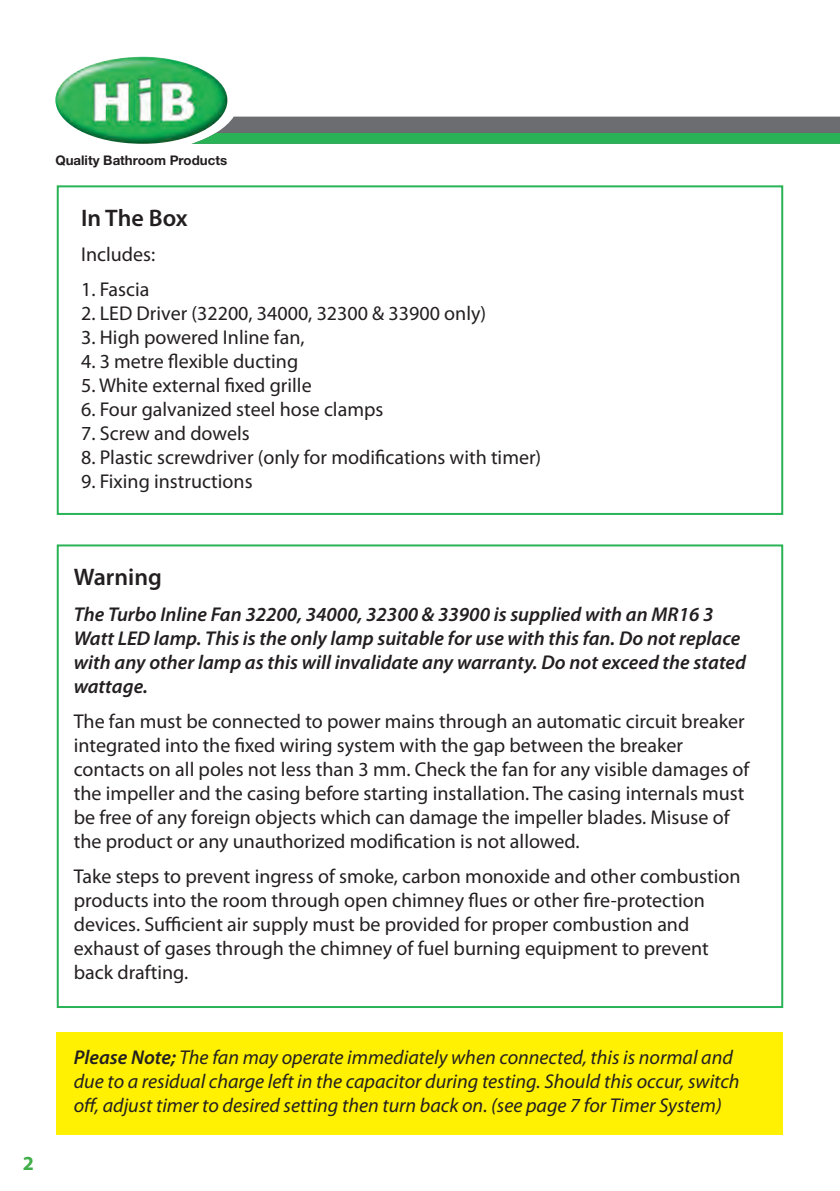
<style>
.page{position:relative;width:840px;height:1191px;background:#fff}
.page>*{position:absolute;margin:0;border:0;box-sizing:border-box;transform-origin:0 0}
.t1{font:600 24px "Myriad Pro";color:#231f20}
.t2{font:20px/24px "Myriad Pro";color:#231f20}
.t3{font:italic 20px/24px "Myriad Pro";color:#231f20}
.t4{font:italic 600 20px/24px "Myriad Pro";color:#231f20}
.t5{font:700 20px "Myriad Pro";color:#40ae49}
.t6{font:700 13.2px "Helvetica Neue LT Std";color:#231f20}
.s1{font-weight:600}
</style>
<div class="page">
<svg style="left:227px;top:117px;width:612px;height:27px;background:#518965"></svg>
<img style="left:55px;top:57px;width:172px;height:87px">
<div style="left:57px;top:185px;width:725px;height:330px;border:2px solid #2ab356"></div>
<div style="left:57px;top:544px;width:725px;height:464px;border:2px solid #2ab356"></div>
<div style="left:57px;top:1032px;width:725px;height:102px;background:#fff101"></div>
<p class="t6" style="left:55px;top:153px;width:173px">Quality Bathroom Products</p>
<p class="t1" style="left:81px;top:202px;width:108px">In The Box</p>
<p class="t2" style="left:81px;top:242px;width:76px">Includes:</p>
<p class="t2" style="left:81px;top:277px;width:70px">1. Fascia</p>
<p class="t2" style="left:81px;top:301px;width:406px">2. LED Driver (32200, 34000, 32300 &amp; 33900 only)</p>
<p class="t2" style="left:81px;top:325px;width:225px">3. High powered Inline fan,</p>
<p class="t2" style="left:81px;top:349px;width:218px">4. 3 metre flexible ducting</p>
<p class="t2" style="left:81px;top:373px;width:232px">5. White external fixed grille</p>
<p class="t2" style="left:81px;top:397px;width:303px">6. Four galvanized steel hose clamps</p>
<p class="t2" style="left:81px;top:421px;width:170px">7. Screw and dowels</p>
<p class="t2" style="left:81px;top:445px;width:461px">8. Plastic screwdriver (only for modifications with timer)</p>
<p class="t2" style="left:81px;top:469px;width:173px">9. Fixing instructions</p>
<p class="t5" style="left:23px;top:1150px;width:13px">2</p>
<p class="t1" style="left:74px;top:562px;width:90px">Warning</p>
<p class="t4" style="left:74px;top:601px;width:673px">The Turbo Inline Fan 32200, 34000, 32300 &amp; 33900 is supplied with an MR16 3<br>Watt LED lamp. This is the only lamp suitable for use with this fan. Do not replace with any other lamp as this will invalidate any warranty. Do not exceed the stated wattage.</p>
<p class="t2" style="left:74px;top:709px;width:676px">The fan must be connected to power mains through an automatic circuit breaker integrated into the fixed wiring system with the gap between the breaker contacts on all poles not less than 3 mm. Check the fan for any visible damages of the impeller and the casing before starting installation. The casing internals must be free of any foreign objects which can damage the impeller blades. Misuse of the product or any unauthorized modification is not allowed.</p>
<p class="t2" style="left:74px;top:864px;width:667px">Take steps to prevent ingress of smoke, carbon monoxide and other combustion products into the room through open chimney flues or other fire-protection devices. Sufficient air supply must be provided for proper combustion and exhaust of gases through the chimney of fuel burning equipment to prevent back drafting.</p>
<p class="t3" style="left:74px;top:1045px;width:667px"><span class="s1">Please Note;</span> The fan may operate immediately when connected, this is normal and due to a residual charge left in the capacitor during testing. Should this occur, switch off, adjust timer to desired setting then turn back on. (see page 7 for Timer System)</p>
</div>
